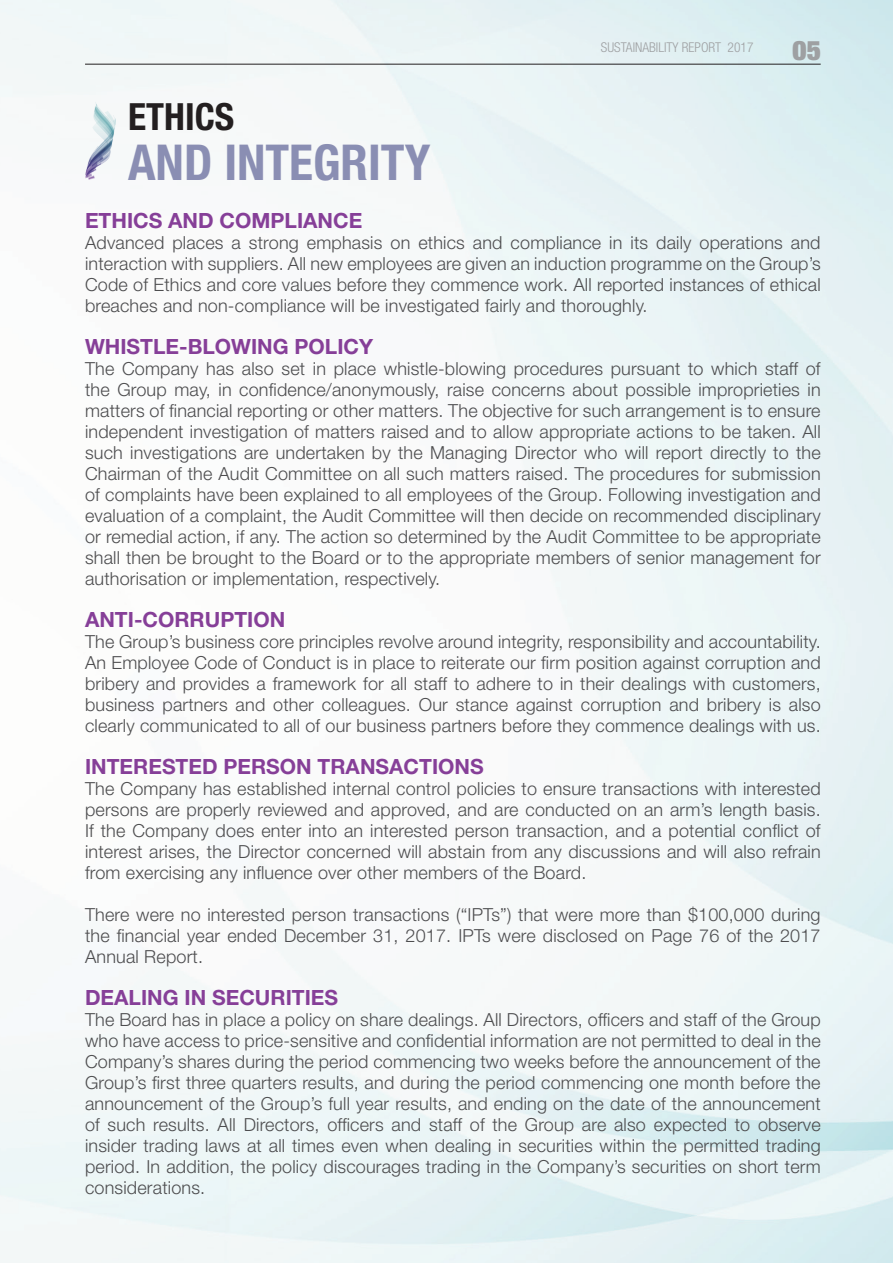
<style>
.page{position:relative;width:893px;height:1263px;background:#fff}
.page>*{position:absolute;margin:0;border:0;box-sizing:border-box;transform-origin:0 0}
.t1{font:700 condensed 49.5px "Helvetica Neue LT Std";color:#8a8eb3}
.t2{font:700 condensed 37.5px "Helvetica Neue LT Std";color:#231f20}
.t3{font:900 condensed 27px "Helvetica Neue LT Std";color:#9ea0a2}
.t4{font:700 21px "Helvetica Neue LT Std";color:#863f98}
.t5{font:300 18px/21px "Helvetica Neue LT Std";letter-spacing:.01em;color:#4d4d4f;text-align:justify}
.t6{font:300 condensed 13.5px "Helvetica Neue LT Std";color:#9ea0a2}
</style>
<div class="page">
<hr style="left:85px;top:64px;width:736px;height:1px;background:#231f20">
<img style="left:85px;top:101px;width:30px;height:79px">
<p class="t2" style="left:128px;top:94px;width:108px">ETHICS</p>
<p class="t1" style="left:128px;top:132px;width:304px">AND INTEGRITY</p>
<p class="t6" style="left:601px;top:40px;width:154px">SUSTAINABILITY REPORT 2017</p>
<h3 class="t3" style="left:793px;top:33px;width:30px">05</h3>
<p class="t4" style="left:85px;top:207px;width:279px">ETHICS AND COMPLIANCE</p>
<p class="t5" style="left:85px;top:231px;width:737px">Advanced places a strong emphasis on ethics and compliance in its daily operations and interaction with suppliers. All new employees are given an induction programme on the Group’s Code of Ethics and core values before they commence work. All reported instances of ethical breaches and non-compliance will be investigated fairly and thoroughly.</p>
<p class="t4" style="left:85px;top:333px;width:290px">WHISTLE-BLOWING POLICY</p>
<p class="t5" style="left:85px;top:357px;width:737px">The Company has also set in place whistle-blowing procedures pursuant to which staff of the Group may, in confidence/anonymously, raise concerns about possible improprieties in matters of financial reporting or other matters. The objective for such arrangement is to ensure independent investigation of matters raised and to allow appropriate actions to be taken. All such investigations are undertaken by the Managing Director who will report directly to the Chairman of the Audit Committee on all such matters raised. The procedures for submission of complaints have been explained to all employees of the Group. Following investigation and evaluation of a complaint, the Audit Committee will then decide on recommended disciplinary or remedial action, if any. The action so determined by the Audit Committee to be appropriate shall then be brought to the Board or to the appropriate members of senior management for authorisation or implementation, respectively.</p>
<p class="t4" style="left:85px;top:606px;width:202px">ANTI-CORRUPTION</p>
<p class="t5" style="left:85px;top:630px;width:737px">The Group’s business core principles revolve around integrity, responsibility and accountability.<br>An Employee Code of Conduct is in place to reiterate our firm position against corruption and bribery and provides a framework for all staff to adhere to in their dealings with customers, business partners and other colleagues. Our stance against corruption and bribery is also clearly communicated to all of our business partners before they commence dealings with us.</p>
<p class="t4" style="left:85px;top:753px;width:400px">INTERESTED PERSON TRANSACTIONS</p>
<p class="t5" style="left:85px;top:777px;width:737px">The Company has established internal control policies to ensure transactions with interested persons are properly reviewed and approved, and are conducted on an arm’s length basis.<br>If the Company does enter into an interested person transaction, and a potential conflict of interest arises, the Director concerned will abstain from any discussions and will also refrain from exercising any influence over other members of the Board.</p>
<p class="t5" style="left:85px;top:903px;width:737px">There were no interested person transactions (“IPTs”) that were more than $100,000 during the financial year ended December 31, 2017. IPTs were disclosed on Page 76 of the 2017<br>Annual Report.</p>
<p class="t4" style="left:85px;top:984px;width:255px">DEALING IN SECURITIES</p>
<p class="t5" style="left:85px;top:1008px;width:737px">The Board has in place a policy on share dealings. All Directors, officers and staff of the Group who have access to price-sensitive and confidential information are not permitted to deal in the Company’s shares during the period commencing two weeks before the announcement of the Group’s first three quarters results, and during the period commencing one month before the announcement of the Group’s full year results, and ending on the date of the announcement of such results. All Directors, officers and staff of the Group are also expected to observe insider trading laws at all times even when dealing in securities within the permitted trading period. In addition, the policy discourages trading in the Company’s securities on short term considerations.</p>
</div>
